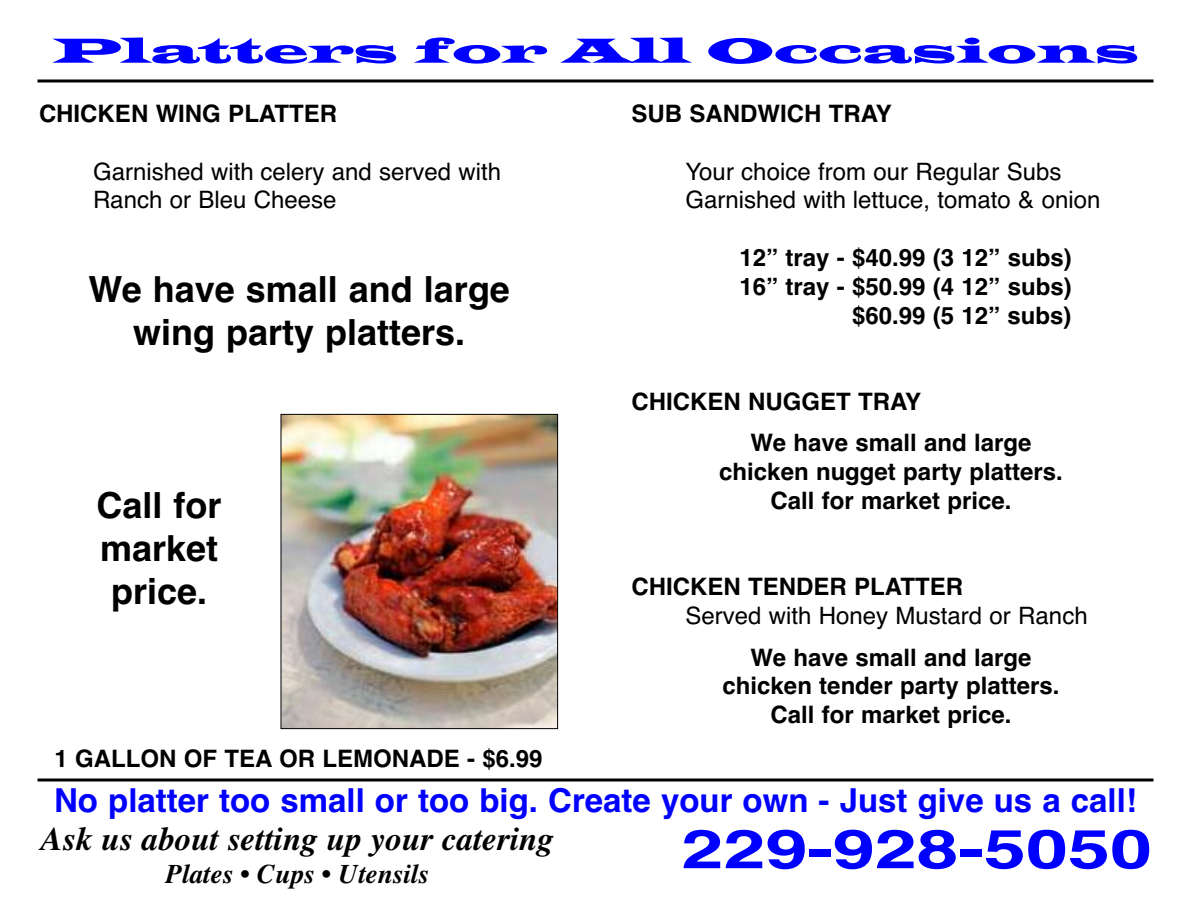
<style>
.page{position:relative;width:1188px;height:918px;background:#fff}
.page>*{position:absolute;margin:0;border:0;box-sizing:border-box;transform-origin:0 0}
.t1{font:700 54px "Helvetica";color:#00f;scale:1.4 1}
.t2{font:700 36px/43.2px "Helvetica";color:#000;text-align:center}
.t3{font:36px "Latin Wide";color:#00f;scale:1.4 1}
.t4{font:700 33px "Helvetica";color:#00f}
.t5{font:italic 700 33px "Times";color:#000}
.t6{font:italic 700 27px "Times";color:#000}
.t7{font:700 24px/28.8px "Helvetica";color:#000;text-align:center}
.t8{font:24px/28.8px "Helvetica";color:#000}
</style>
<div class="page">
<hr style="left:38px;top:80px;width:1116px;height:2px;background:#000">
<svg style="left:38px;top:778px;width:1116px;height:4px;background:#3f3f3f"></svg>
<img style="left:283px;top:416px;width:273px;height:311px">
<div style="left:281px;top:414px;width:277px;height:315px;border:1px solid #000"></div>
<h2 class="t3" style="left:52px;top:29px;width:778px">Platters for All Occasions</h2>
<p class="t7" style="left:39px;top:99px;width:300px">CHICKEN WING PLATTER</p>
<p class="t8" style="left:93px;top:157px;width:410px">Garnished with celery and served with<br>Ranch or Bleu Cheese</p>
<h2 class="t2" style="left:88px;top:268px;width:423px">We have small and large wing party platters.</h2>
<h2 class="t2" style="left:97px;top:484px;width:127px">Call for market price.</h2>
<p class="t7" style="left:55px;top:744px;width:489px">1 GALLON OF TEA OR LEMONADE - $6.99</p>
<p class="t7" style="left:632px;top:99px;width:262px">SUB SANDWICH TRAY</p>
<p class="t8" style="left:686px;top:157px;width:416px">Your choice from our Regular Subs<br>Garnished with lettuce, tomato &amp; onion</p>
<p class="t7" style="left:740px;top:243px;width:334px;text-align:right">12” tray - $40.99 (3 12” subs)<br>16” tray - $50.99 (4 12” subs) $60.99 (5 12” subs)</p>
<p class="t7" style="left:750px;top:381px;width:283px;line-height:41.4px;text-align:left;text-indent:-119px">CHICKEN NUGGET TRAY<br>We have small and large</p>
<p class="t7" style="left:719px;top:458px;width:345px">chicken nugget party platters.<br>Call for market price.</p>
<p class="t7" style="left:632px;top:573px;width:333px">CHICKEN TENDER PLATTER</p>
<p class="t8" style="left:686px;top:602px;width:404px">Served with Honey Mustard or Ranch</p>
<p class="t7" style="left:723px;top:643px;width:338px">We have small and large chicken tender party platters.<br>Call for market price.</p>
<h3 class="t4" style="left:54px;top:781px;width:1084px">No platter too small or too big. Create your own - Just give us a call!</h3>
<h1 class="t1" style="left:681px;top:818px;width:338px">229-928-5050</h1>
<h3 class="t5" style="left:41px;top:819px;width:514px">Ask us about setting up your catering</h3>
<p class="t6" style="left:165px;top:858px;width:265px">Plates • Cups • Utensils</p>
</div>
